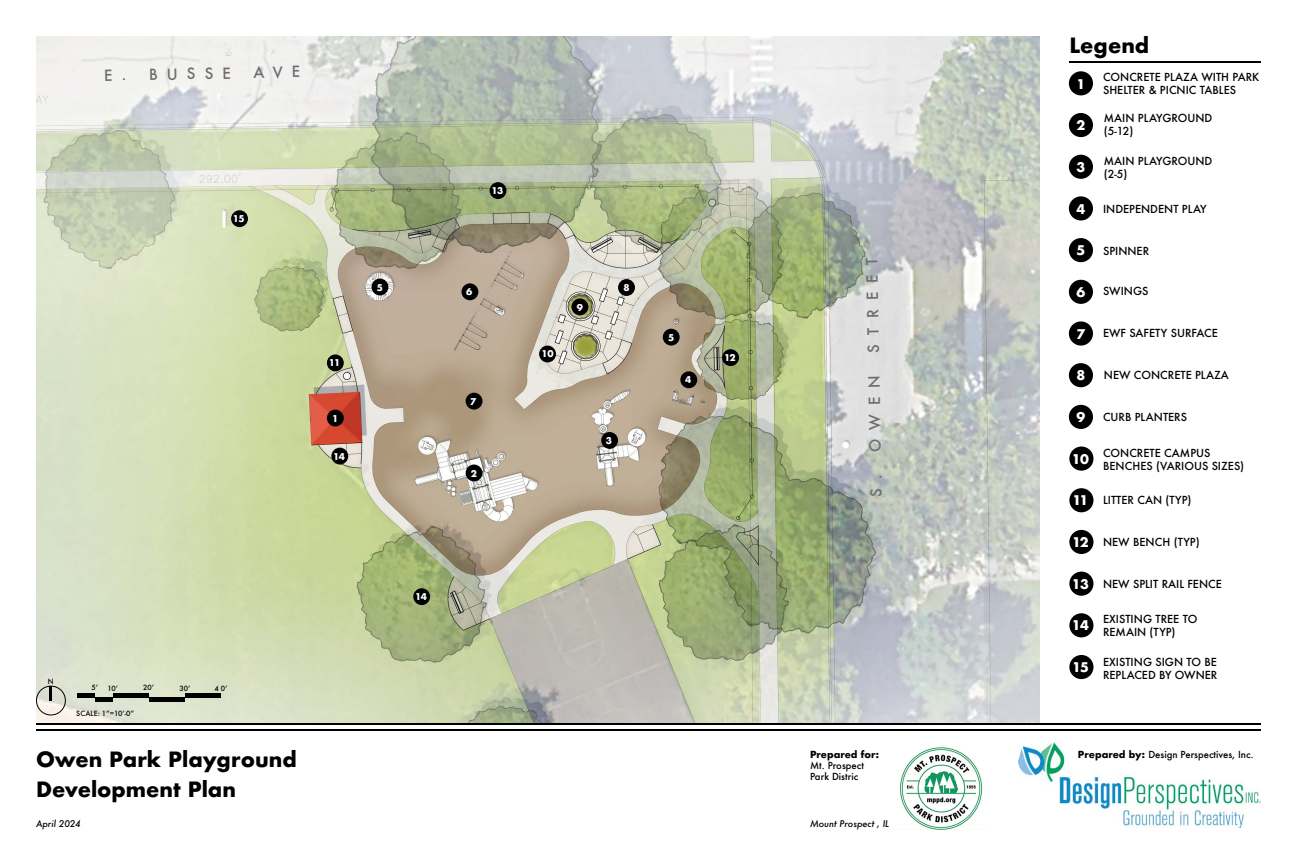
<style>
.page{position:relative;width:1296px;height:864px;background:#fff}
.page>*{position:absolute;margin:0;border:0;box-sizing:border-box;transform-origin:0 0}
.t1{font:700 20.5px/30px "Futura";color:#000}
.t2{font:500 15px "Futura";color:#6d6e71}
.t3{font:700 13px "Futura";letter-spacing:-.06em;color:#fff}
.t4{font:500 10.8px/12.9px "Futura";color:#000}
.t5{font:500 9.5px/11.4px "Futura";color:#000}
.t6{font:700 9.5px "Futura";color:#000}
.t7{font:700 9.1px "Futura";letter-spacing:-.06em;color:#fff}
.t8{font:italic 500 9px "Futura";color:#000}
.t9{font:500 7px "Futura";color:#000}
.s1{font-weight:700}
</style>
<div class="page">
<img style="left:36px;top:36px;width:1004px;height:688px">
<div style="left:327px;top:354px;width:17px;height:17px;background:#000;border-radius:50%"></div>
<div style="left:722px;top:349px;width:17px;height:17px;background:#000;border-radius:50%"></div>
<div style="left:490px;top:182px;width:16px;height:17px;background:#000;border-radius:50%"></div>
<div style="left:331px;top:448px;width:17px;height:17px;background:#000;border-radius:50%"></div>
<div style="left:231px;top:210px;width:17px;height:17px;background:#000;border-radius:50%"></div>
<div style="left:413px;top:588px;width:17px;height:17px;background:#000;border-radius:50%"></div>
<div style="left:1069px;top:530px;width:24px;height:24px;background:#000;border-radius:50%"></div>
<div style="left:1069px;top:572px;width:24px;height:24px;background:#000;border-radius:50%"></div>
<div style="left:1069px;top:613px;width:24px;height:24px;background:#000;border-radius:50%"></div>
<div style="left:1069px;top:655px;width:24px;height:24px;background:#000;border-radius:50%"></div>
<div style="left:1069px;top:488px;width:24px;height:24px;background:#000;border-radius:50%"></div>
<img style="left:900px;top:747px;width:83px;height:83px">
<hr style="left:36px;top:724px;width:1225px;height:1px;background:#000">
<hr style="left:36px;top:729px;width:1225px;height:1px;background:#000">
<hr style="left:1069px;top:61px;width:192px;height:1px;background:#000">
<div style="left:113px;top:693px;width:36px;height:5px;background:#000"></div>
<hr style="left:149px;top:698px;width:36px;height:4px;background:#000">
<hr style="left:185px;top:693px;width:36px;height:4px;background:#000">
<hr style="left:95px;top:698px;width:18px;height:4px;background:#000">
<div style="left:77px;top:693px;width:18px;height:5px;background:#000"></div>
<svg style="left:36px;top:686px;width:30px;height:29px"></svg>
<img style="left:1019px;top:742px;width:242px;height:86px">
<div style="left:1069px;top:71px;width:24px;height:24px;background:#000;border-radius:50%"></div>
<div style="left:1069px;top:113px;width:24px;height:24px;background:#000;border-radius:50%"></div>
<div style="left:1069px;top:155px;width:24px;height:24px;background:#000;border-radius:50%"></div>
<div style="left:1069px;top:196px;width:24px;height:25px;background:#000;border-radius:50%"></div>
<div style="left:1069px;top:238px;width:24px;height:24px;background:#000;border-radius:50%"></div>
<div style="left:1069px;top:280px;width:24px;height:24px;background:#000;border-radius:50%"></div>
<div style="left:1069px;top:321px;width:24px;height:25px;background:#000;border-radius:50%"></div>
<div style="left:1069px;top:363px;width:24px;height:24px;background:#000;border-radius:50%"></div>
<div style="left:1069px;top:405px;width:24px;height:24px;background:#000;border-radius:50%"></div>
<div style="left:1069px;top:447px;width:24px;height:24px;background:#000;border-radius:50%"></div>
<div style="left:461px;top:283px;width:17px;height:17px;background:#000;border-radius:50%"></div>
<div style="left:466px;top:393px;width:17px;height:17px;background:#000;border-radius:50%"></div>
<div style="left:466px;top:465px;width:17px;height:16px;background:#000;border-radius:50%"></div>
<div style="left:372px;top:279px;width:16px;height:16px;background:#000;border-radius:50%"></div>
<div style="left:663px;top:329px;width:17px;height:17px;background:#000;border-radius:50%"></div>
<div style="left:572px;top:298px;width:16px;height:17px;background:#000;border-radius:50%"></div>
<div style="left:539px;top:346px;width:17px;height:16px;background:#000;border-radius:50%"></div>
<div style="left:618px;top:279px;width:17px;height:17px;background:#000;border-radius:50%"></div>
<div style="left:327px;top:410px;width:17px;height:16px;background:#000;border-radius:50%"></div>
<div style="left:601px;top:432px;width:17px;height:17px;background:#000;border-radius:50%"></div>
<div style="left:680px;top:371px;width:17px;height:17px;background:#000;border-radius:50%"></div>
<svg style="left:253px;top:66px;width:47px;height:13px"></svg>
<h2 class="t2" style="left:104px;top:65px;width:128px;rotate:-1deg">E. BUSSE</h2>
<p class="t7" style="left:233px;top:212px;width:13px">15</p>
<p class="t7" style="left:329px;top:356px;width:13px">11</p>
<p class="t7" style="left:332px;top:412px;width:8px">1</p>
<p class="t7" style="left:333px;top:450px;width:13px">14</p>
<p class="t7" style="left:377px;top:281px;width:8px">5</p>
<p class="t7" style="left:491px;top:184px;width:13px">13</p>
<p class="t7" style="left:466px;top:285px;width:8px">6</p>
<p class="t7" style="left:470px;top:395px;width:8px">7</p>
<p class="t7" style="left:471px;top:467px;width:8px">2</p>
<p class="t7" style="left:542px;top:347px;width:14px">10</p>
<p class="t7" style="left:577px;top:301px;width:8px">9</p>
<p class="t7" style="left:623px;top:281px;width:8px">8</p>
<p class="t7" style="left:606px;top:434px;width:8px">3</p>
<p class="t7" style="left:668px;top:331px;width:8px">5</p>
<p class="t7" style="left:685px;top:373px;width:8px">4</p>
<p class="t7" style="left:724px;top:351px;width:13px">12</p>
<p class="t9" style="left:48px;top:676px;width:7px">N</p>
<p class="t9" style="left:108px;top:683px;width:12px">10ʼ</p>
<p class="t9" style="left:143px;top:683px;width:12px">20ʼ</p>
<p class="t9" style="left:214px;top:683px;width:15px">4 0ʼ</p>
<p class="t9" style="left:92px;top:683px;width:8px">5ʼ</p>
<p class="t9" style="left:76px;top:708px;width:59px">SCALE: 1”=10ʼ-0”</p>
<p class="t9" style="left:180px;top:683px;width:12px">30ʼ</p>
<h1 class="t1" style="left:36px;top:745px;width:262px">Owen Park Playground<br>Development Plan</h1>
<p class="t8" style="left:36px;top:818px;width:46px">April 2024</p>
<p class="t7" style="left:415px;top:590px;width:13px">14</p>
<h2 class="t2" style="left:863px;top:353px;width:96px;rotate:-91deg">STREET</h2>
<h2 class="t2" style="left:866px;top:497px;width:123px;rotate:-91deg">S. OWEN</h2>
<p class="t6" style="left:810px;top:747px;width:70px">Prepared for:</p>
<p class="t5" style="left:810px;top:760px;width:55px">Mt. Prospect<br>Park Distric</p>
<p class="t8" style="left:810px;top:818px;width:81px">Mount Prospect , IL</p>
<h1 class="t1" style="left:1069px;top:30px;width:81px">Legend</h1>
<p class="t3" style="left:1077px;top:74px;width:10px">1</p>
<p class="t3" style="left:1077px;top:116px;width:10px">2</p>
<p class="t3" style="left:1077px;top:158px;width:10px">3</p>
<p class="t3" style="left:1077px;top:199px;width:10px">4</p>
<p class="t3" style="left:1077px;top:241px;width:10px">5</p>
<p class="t3" style="left:1077px;top:283px;width:10px">6</p>
<p class="t3" style="left:1077px;top:324px;width:10px">7</p>
<p class="t3" style="left:1077px;top:366px;width:10px">8</p>
<p class="t3" style="left:1077px;top:408px;width:10px">9</p>
<p class="t3" style="left:1072px;top:449px;width:19px">10</p>
<p class="t3" style="left:1072px;top:491px;width:18px">11</p>
<p class="t3" style="left:1072px;top:533px;width:18px">12</p>
<p class="t3" style="left:1072px;top:574px;width:18px">13</p>
<p class="t3" style="left:1072px;top:616px;width:18px">14</p>
<p class="t3" style="left:1072px;top:658px;width:18px">15</p>
<p class="t4" style="left:1103px;top:71px;width:158px">CONCRETE PLAZA WITH PARK<br>SHELTER &amp; PICNIC TABLES</p>
<p class="t4" style="left:1104px;top:111px;width:110px">MAIN PLAYGROUND (5-12)</p>
<p class="t4" style="left:1104px;top:154px;width:110px">MAIN PLAYGROUND (2-5)</p>
<p class="t4" style="left:1103px;top:202px;width:105px">INDEPENDENT PLAY</p>
<p class="t4" style="left:1103px;top:244px;width:48px">SPINNER</p>
<p class="t4" style="left:1103px;top:285px;width:47px">SWINGS</p>
<p class="t4" style="left:1103px;top:327px;width:116px">EWF SAFETY SURFACE</p>
<p class="t4" style="left:1104px;top:368px;width:127px">NEW CONCRETE PLAZA</p>
<p class="t4" style="left:1103px;top:410px;width:86px">CURB PLANTERS</p>
<p class="t4" style="left:1103px;top:447px;width:143px">CONCRETE CAMPUS<br>BENCHES (VARIOUS SIZES)</p>
<p class="t4" style="left:1103px;top:494px;width:90px">LITTER CAN (TYP)</p>
<p class="t4" style="left:1103px;top:536px;width:98px">NEW BENCH (TYP)</p>
<p class="t4" style="left:1103px;top:577px;width:120px">NEW SPLIT RAIL FENCE</p>
<p class="t4" style="left:1103px;top:612px;width:96px">EXISTING TREE TO<br>REMAIN (TYP)</p>
<p class="t4" style="left:1103px;top:655px;width:116px">EXISTING SIGN TO BE<br>REPLACED BY OWNER</p>
<p class="t5" style="left:1078px;top:748px;width:177px"><span class="s1">Prepared by:</span> Design Perspectives, Inc.</p>
</div>
